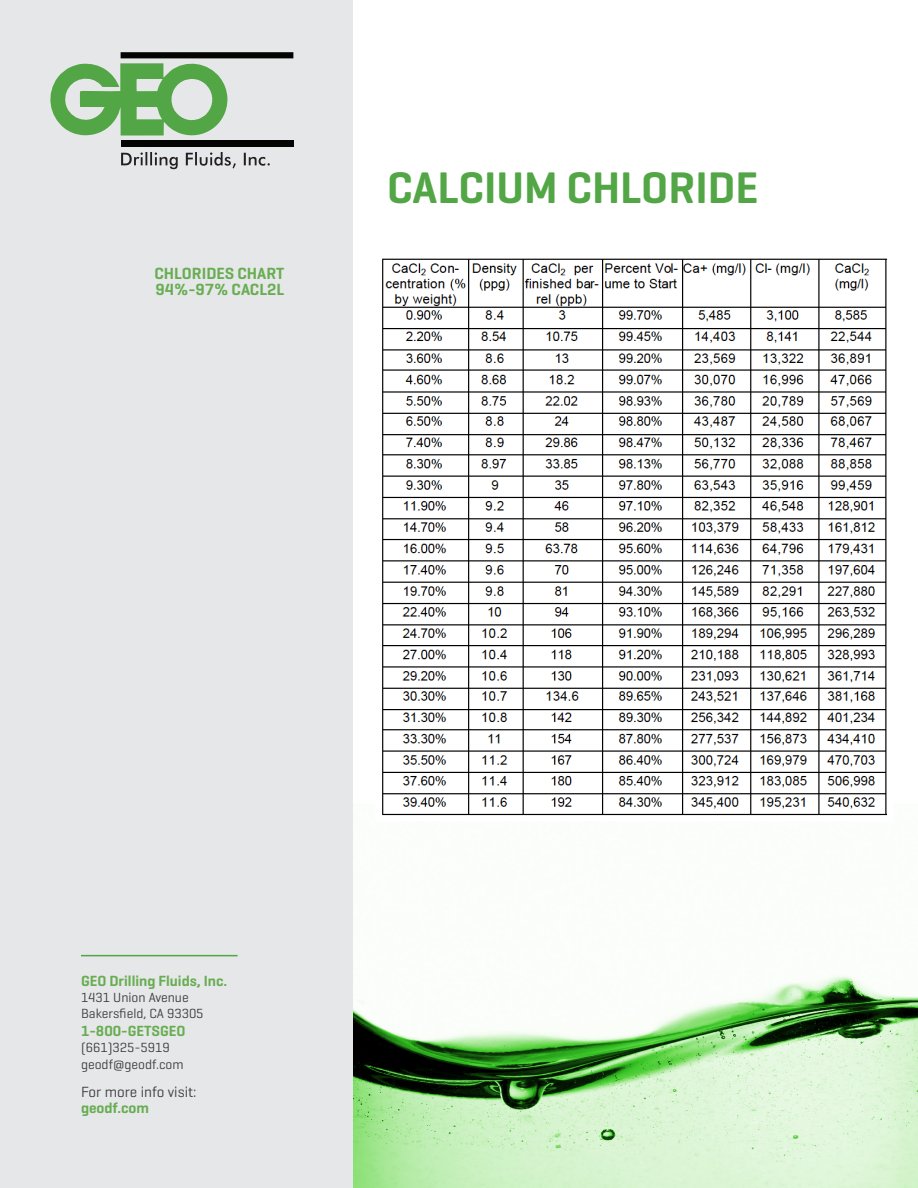
<style>
.page{position:relative;width:918px;height:1188px;background:#fff}
.page>*{position:absolute;margin:0;border:0;box-sizing:border-box;transform-origin:0 0}
.t1{font:600 45px "Geogrotesque";color:#52a645}
.t2{font:600 16.5px/16.5px "Geogrotesque";color:#68ad52}
.t3{font:600 15px "Geogrotesque";color:#68ad52}
.t4{font:15px/16.5px "Geogrotesque";color:#3e3e3f}
.t5{font:13.5px/16.2px "Geogrotesque";color:#3e3e3f}
.s1{font-weight:600;color:#68ad52}
</style>
<div class="page">
<img style="left:353px;top:975px;width:565px;height:213px">
<div style="left:0;top:0;width:353px;height:1188px;background:#e6e7e9"></div>
<svg style="left:50px;top:52px;width:243px;height:84px"></svg>
<div style="left:121px;top:140px;width:172px;height:6px;background:#040503"></div>
<svg style="left:121px;top:152px;width:149px;height:17px"></svg>
<hr style="left:81px;top:955px;width:157px;height:1px;background:#52a645">
<img style="left:382px;top:258px;width:506px;height:558px">
<p class="t2" style="left:155px;top:265px;width:131px">CHLORIDES CHART<br>94%-97% CACL2L</p>
<p class="t1" style="left:387px;top:160px;width:373px">CALCIUM CHLORIDE</p>
<p class="t3" style="left:81px;top:971px;width:148px">GEO Drilling Fluids, Inc.</p>
<p class="t5" style="left:81px;top:989px;width:109px">1431 Union Avenue</p>
<p class="t5" style="left:81px;top:1005px;width:124px">Bakersfield, CA 93305</p>
<p class="t3" style="left:81px;top:1022px;width:106px">1-800-GETSGEO</p>
<p class="t5" style="left:81px;top:1039px;width:104px">(661)325-5919 geodf@geodf.com</p>
<p class="t4" style="left:81px;top:1083px;width:117px">For more info visit: <span class="s1">geodf.com</span></p>
</div>
